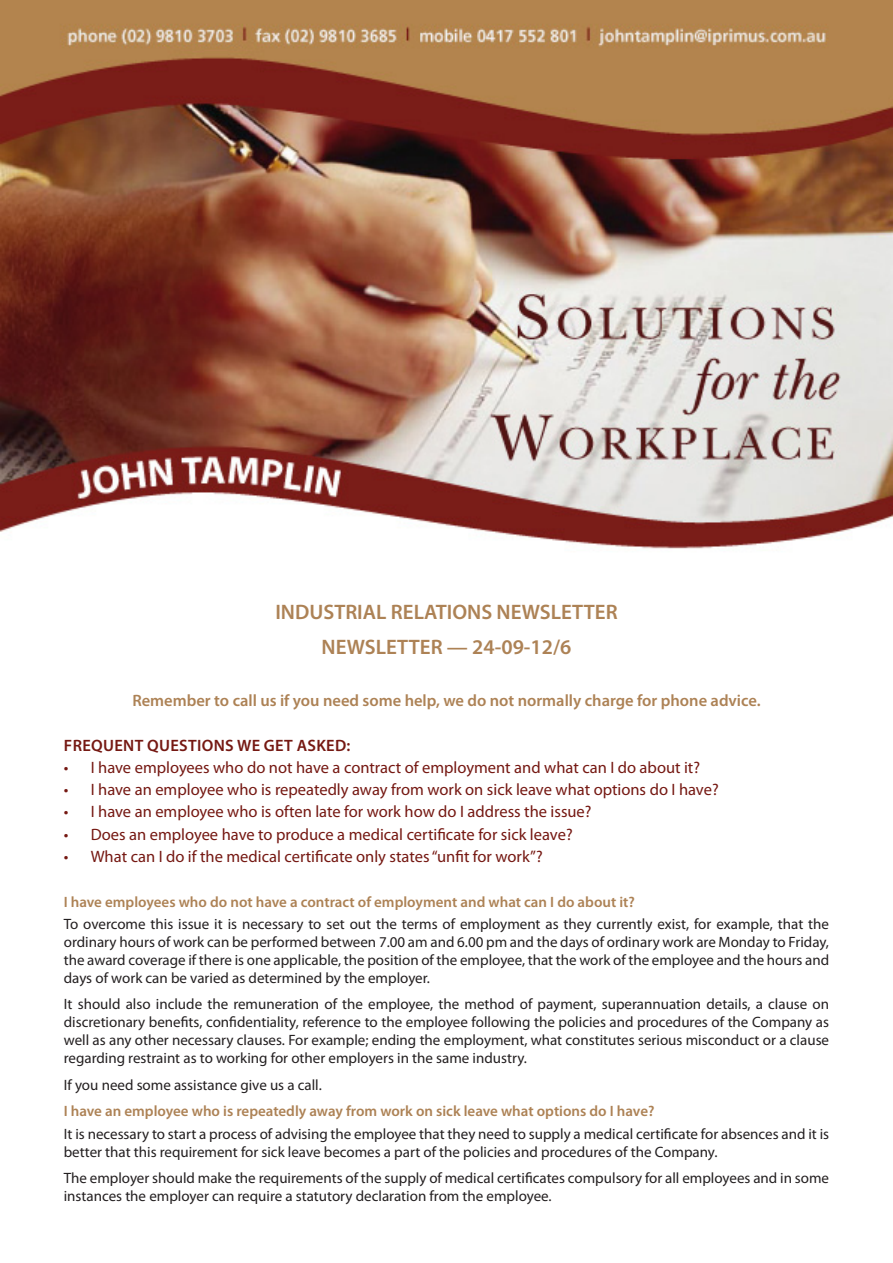
<style>
.page{position:relative;width:893px;height:1263px;background:#fff}
.page>*{position:absolute;margin:0;border:0;box-sizing:border-box;transform-origin:0 0}
.t1{font:600 21px "Myriad Pro";color:#ad8255}
.Article_Heading_-_Ca{font:16.5px "Myriad Pro";color:#751812}
.Article_heading{font:600 16.5px "Myriad Pro";color:#ad8255}
.Article_heading-2{font:600 16.5px "Myriad Pro";letter-spacing:.02em;color:#751812}
.body{font:15px/18px "Myriad Pro";color:#231f20;text-align:justify}
.Sub_heading{font:600 15px "Myriad Pro";color:#ad8255}
</style>
<div class="page">
<img style="left:0;top:0;width:893px;height:549px">
<p class="t1" style="left:275px;top:599px;width:344px">INDUSTRIAL RELATIONS NEWSLETTER</p>
<p class="t1" style="left:322px;top:634px;width:251px">NEWSLETTER — 24-09-12/6</p>
<p class="Article_heading" style="left:132px;top:690px;width:630px">Remember to call us if you need some help, we do not normally charge for phone advice.</p>
<p class="Article_heading-2" style="left:64px;top:735px;width:288px">FREQUENT QUESTIONS WE GET ASKED:</p>
<p class="Article_Heading_-_Ca" style="left:64px;top:757px;width:638px">• I have employees who do not have a contract of employment and what can I do about it?</p>
<p class="Article_Heading_-_Ca" style="left:64px;top:779px;width:656px">• I have an employee who is repeatedly away from work on sick leave what options do I have?</p>
<p class="Article_Heading_-_Ca" style="left:64px;top:802px;width:529px">• I have an employee who is often late for work how do I address the issue?</p>
<p class="Article_Heading_-_Ca" style="left:64px;top:824px;width:510px">• Does an employee have to produce a medical certificate for sick leave?</p>
<p class="Article_Heading_-_Ca" style="left:64px;top:846px;width:480px">• What can I do if the medical certificate only states“unfit for work”?</p>
<p class="Sub_heading" style="left:64px;top:892px;width:573px">I have employees who do not have a contract of employment and what can I do about it?</p>
<p class="body" style="left:64px;top:914px;width:767px">To overcome this issue it is necessary to set out the terms of employment as they currently exist, for example, that the ordinary hours of work can be performed between 7.00 am and 6.00 pm and the days of ordinary work are Monday to Friday, the award coverage if there is one applicable, the position of the employee, that the work of the employee and the hours and days of work can be varied as determined by the employer.</p>
<p class="body" style="left:64px;top:995px;width:767px">It should also include the remuneration of the employee, the method of payment, superannuation details, a clause on discretionary benefits, confidentiality, reference to the employee following the policies and procedures of the Company as well as any other necessary clauses. For example; ending the employment, what constitutes serious misconduct or a clause regarding restraint as to working for other employers in the same industry.</p>
<p class="body" style="left:64px;top:1075px;width:260px">If you need some assistance give us a call.</p>
<p class="Sub_heading" style="left:64px;top:1102px;width:592px">I have an employee who is repeatedly away from work on sick leave what options do I have?</p>
<p class="body" style="left:64px;top:1124px;width:767px">It is necessary to start a process of advising the employee that they need to supply a medical certificate for absences and it is better that this requirement for sick leave becomes a part of the policies and procedures of the Company.</p>
<p class="body" style="left:64px;top:1169px;width:767px">The employer should make the requirements of the supply of medical certificates compulsory for all employees and in some instances the employer can require a statutory declaration from the employee.</p>
</div>
